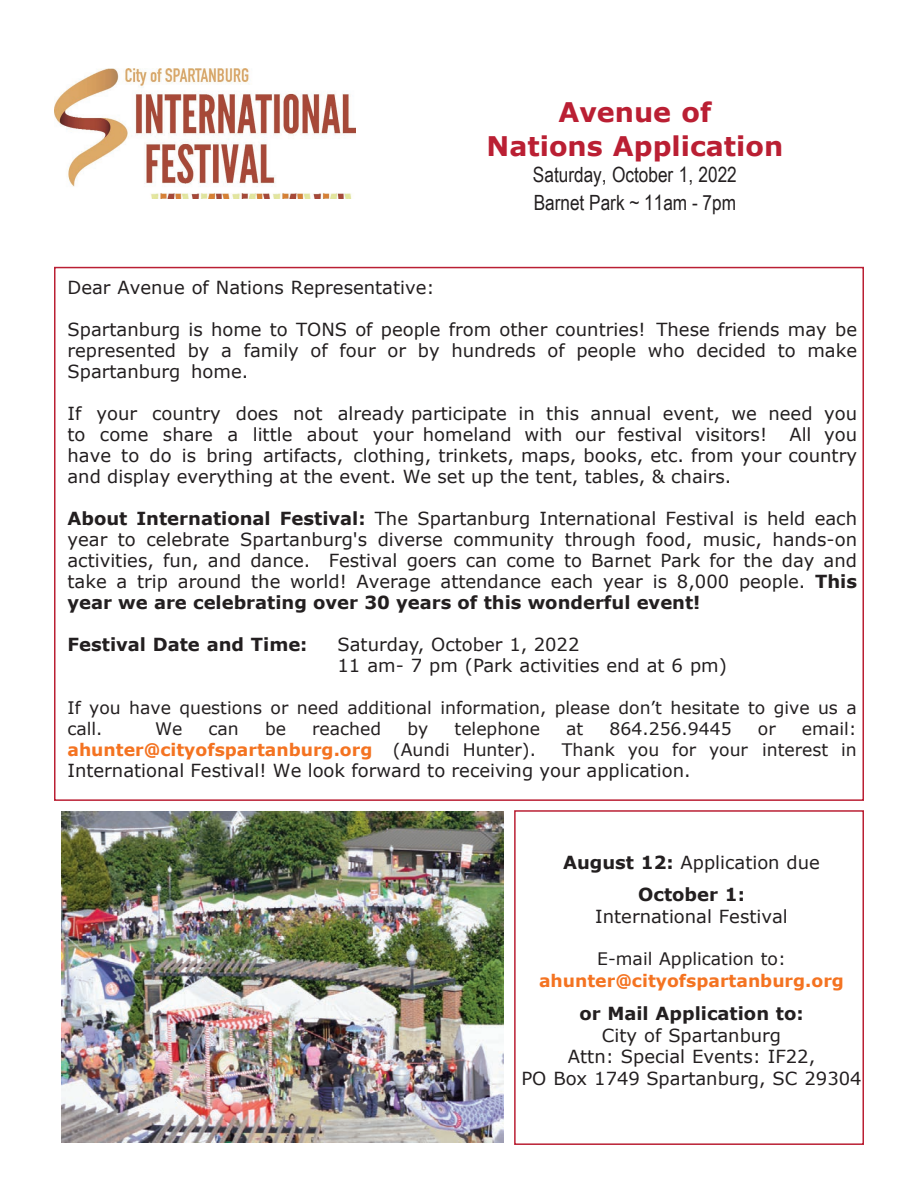
<style>
.page{position:relative;width:918px;height:1188px;background:#fff}
.page>*{position:absolute;margin:0;border:0;box-sizing:border-box;transform-origin:0 0}
.t1{font:700 27px/33.6px "Verdana";color:#ba1f33;text-align:center}
.t2{font:21px/27.3px "Arial Narrow";color:#231f20}
.t3{font:18px/21px "Verdana";color:#231f20;text-align:justify}
.t4{font:700 18px/32.1px "Verdana";color:#231f20;text-align:center}
.t5{font:17.25px/20.9px "Verdana";color:#231f20}
.t6{font:700 17.25px "Verdana";color:#f47321}
.s1{font-weight:700}
.s2{font-weight:400;color:#231f20}
.s3{font-weight:400}
</style>
<div class="page">
<div style="left:514px;top:810px;width:350px;height:335px;border:2px solid #ba1f33"></div>
<img style="left:62px;top:811px;width:442px;height:332px">
<img style="left:54px;top:68px;width:301px;height:131px">
<h1 class="t1" style="left:487px;top:94px;width:298px">Avenue of<br>Nations Application</h1>
<p class="t2" style="left:533px;top:160px;width:205px">Saturday, October 1, 2022<br>Barnet Park ~ 11am - 7pm</p>
<p class="t3" style="left:68px;top:276px;width:369px">Dear Avenue of Nations Representative:</p>
<p class="t3" style="left:68px;top:319px;width:791px">Spartanburg is home to TONS of people from other countries! These friends may be represented by a family of four or by hundreds of people who decided to make Spartanburg home.</p>
<p class="t3" style="left:67px;top:402px;width:791px">If your country does not already participate in this annual event, we need you to come share a little about your homeland with our festival visitors! All you have to do is bring artifacts, clothing, trinkets, maps, books, etc. from your country and display everything at the event. We set up the tent, tables, &amp; chairs.</p>
<p class="t3" style="left:67px;top:507px;width:791px"><span class="s1">About International Festival:</span> The Spartanburg International Festival is held each year to celebrate Spartanburg's diverse community through food, music, hands-on activities, fun, and dance. Festival goers can come to Barnet Park for the day and take a trip around the world! Average attendance each year is 8,000 people. <span class="s1">This year we are celebrating over 30 years of this wonderful event!</span></p>
<p class="t4" style="left:68px;top:628px;width:242px">Festival Date and Time:</p>
<p class="t3" style="left:338px;top:633px;width:391px">Saturday, October 1, 2022<br>11 am- 7 pm (Park activities end at 6 pm)</p>
<p class="t5" style="left:68px;top:697px;width:791px">If you have questions or need additional information, please don’t hesitate to give us a call.</p>
<p class="t5" style="left:155px;top:717px;width:29px">We</p>
<p class="t5" style="left:209px;top:717px;width:32px">can</p>
<p class="t5" style="left:265px;top:717px;width:23px">be</p>
<p class="t5" style="left:312px;top:717px;width:70px">reached</p>
<p class="t5" style="left:407px;top:717px;width:22px">by</p>
<p class="t5" style="left:455px;top:717px;width:87px">telephone</p>
<p class="t5" style="left:566px;top:717px;width:19px">at</p>
<p class="t5" style="left:610px;top:717px;width:124px">864.256.9445</p>
<p class="t5" style="left:758px;top:717px;width:19px">or</p>
<p class="t5" style="left:802px;top:717px;width:56px">email:</p>
<p class="t6" style="left:68px;top:737px;width:470px">ahunter@cityofspartanburg.org <span class="s2">(Aundi Hunter).</span></p>
<p class="t5" style="left:562px;top:738px;width:296px">Thank you for your interest in</p>
<p class="t3" style="left:68px;top:759px;width:625px">International Festival! We look forward to receiving your application.</p>
<p class="t4" style="left:563px;top:846px;width:258px">August 12: <span class="s3">Application due<br></span>October 1:</p>
<p class="t3" style="left:595px;top:905px;width:194px">International Festival</p>
<p class="t5" style="left:597px;top:948px;width:190px">E-mail Application to:</p>
<p class="t6" style="left:539px;top:968px;width:306px">ahunter@cityofspartanburg.org</p>
<p class="t4" style="left:579px;top:997px;width:226px">or Mail Application to:</p>
<p class="t3" style="left:521px;top:1024px;width:342px;line-height:21.6px;text-align:center">City of Spartanburg<br>Attn: Special Events: IF22,<br>PO Box 1749 Spartanburg, SC 29304</p>
</div>
